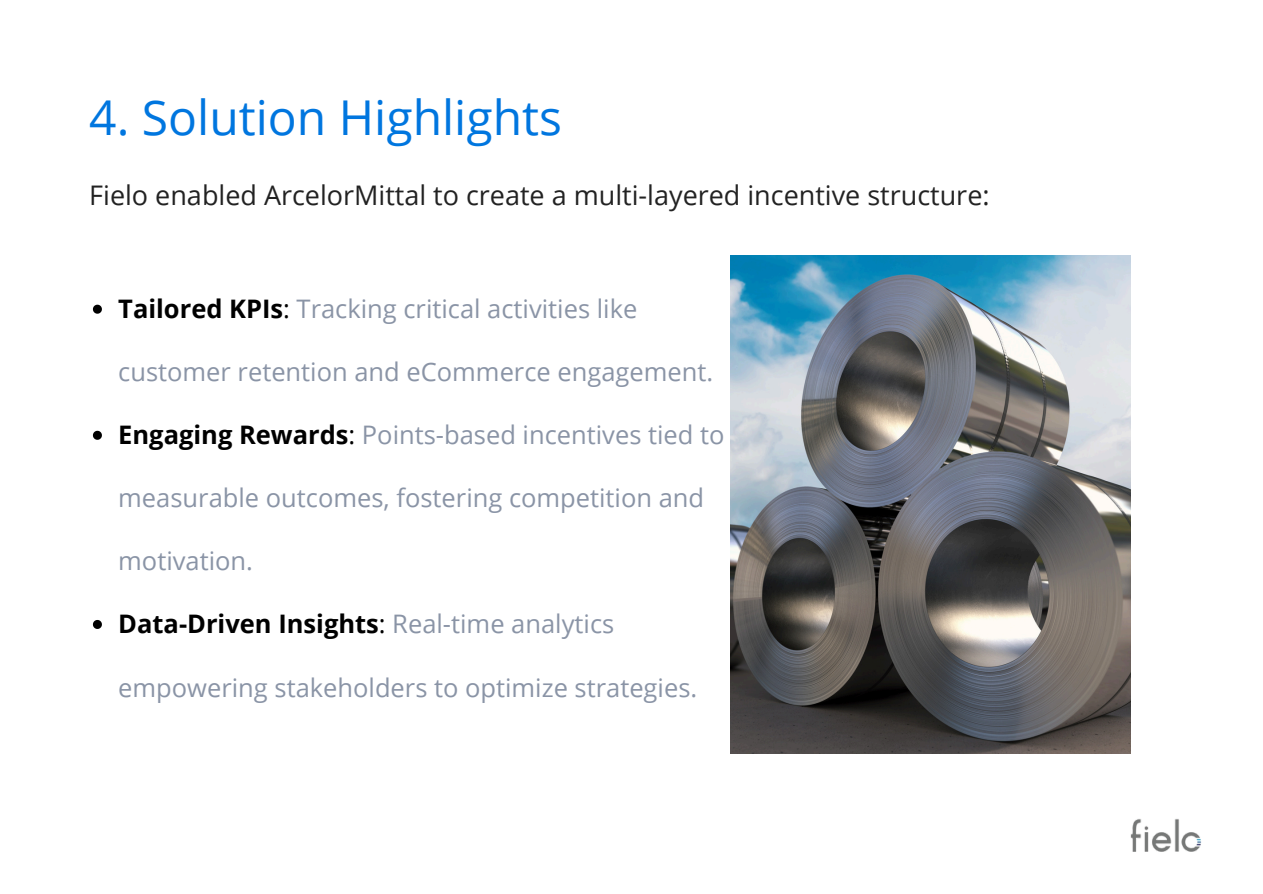
<style>
.page{position:relative;width:1263px;height:894px;background:#fff}
.page>*{position:absolute;margin:0;border:0;box-sizing:border-box;transform-origin:0 0}
.t1{font:48px "Open Sans";color:#0076df}
.t2{font:27px "Open Sans";color:#222}
.t3{font:25.5px "Open Sans";color:#8a94a6}
.t4{font:700 25.5px "Open Sans";color:#000}
.s1{font-weight:700;color:#000}
.s2{color:#000}
.s3{font-weight:400}
.s4{font-weight:400;color:#8a94a6}
</style>
<div class="page">
<img style="left:1130px;top:819px;width:71px;height:33px">
<img style="left:730px;top:255px;width:401px;height:498px">
<svg style="left:93px;top:304px;width:9px;height:9px"></svg>
<svg style="left:93px;top:430px;width:9px;height:9px"></svg>
<svg style="left:93px;top:620px;width:9px;height:8px"></svg>
<h1 class="t1" style="left:89px;top:84px;width:474px">4. Solution Highlights</h1>
<p class="t2" style="left:89px;top:176px;width:902px">Fielo enabled ArcelorMittal to create a multi-layered incentive structure:</p>
<p class="t3" style="left:118px;top:291px;width:521px"><span class="s1">Tailored KPIs</span><span class="s2">:</span> Tracking critical activities like</p>
<p class="t3" style="left:118px;top:354px;width:596px">customer retention and eCommerce engagement.</p>
<p class="t3" style="left:118px;top:417px;width:608px"><span class="s1">Engaging Rewards</span><span class="s2">:</span> Points-based incentives tied to</p>
<p class="t3" style="left:118px;top:480px;width:587px">measurable outcomes, fostering competition and</p>
<p class="t3" style="left:118px;top:543px;width:136px">motivation.</p>
<p class="t4" style="left:118px;top:606px;width:497px">Data-Driven Insights<span class="s3">:</span> <span class="s4">Real-time analytics</span></p>
<p class="t3" style="left:118px;top:669px;width:580px">empowering stakeholders to optimize strategies.</p>
</div>
